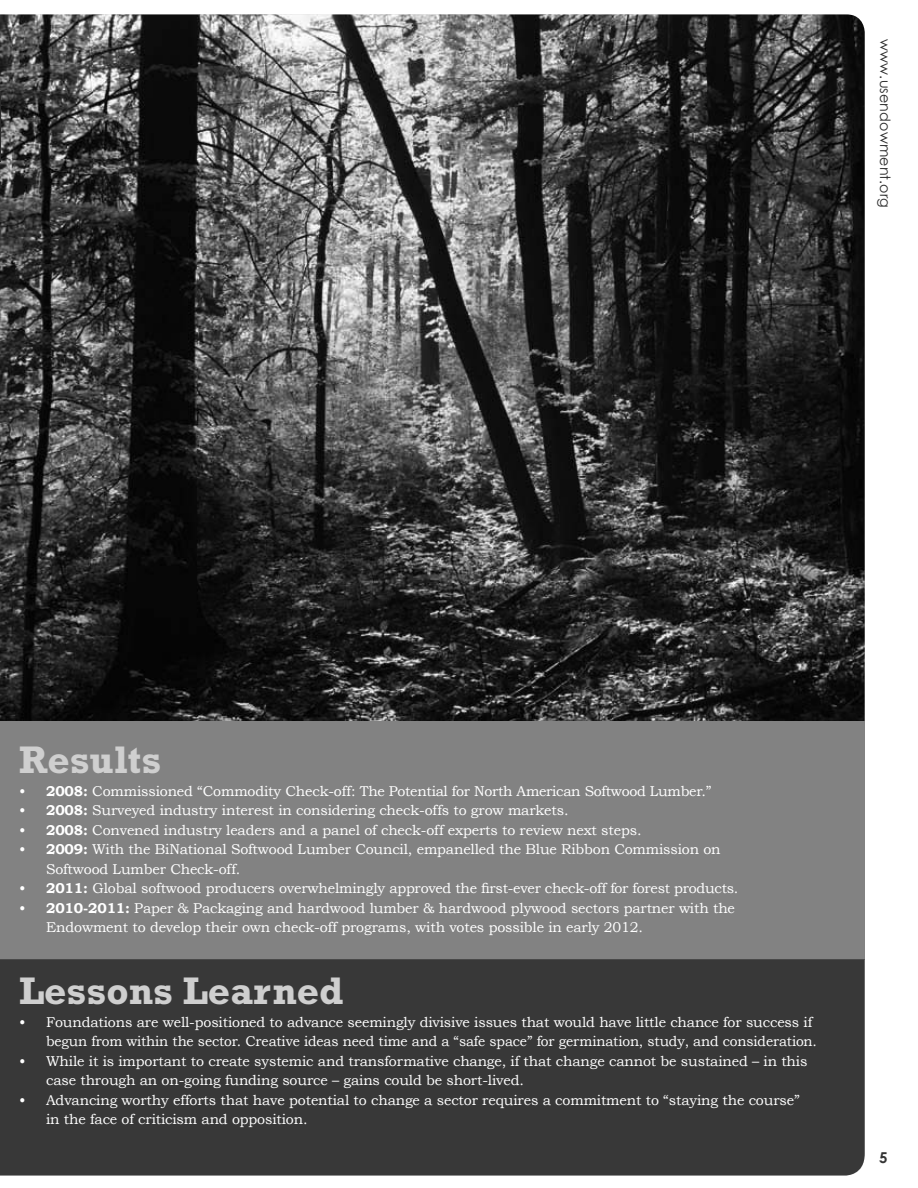
<style>
.page{position:relative;width:918px;height:1188px;background:#fff}
.page>*{position:absolute;margin:0;border:0;box-sizing:border-box;transform-origin:0 0}
.t1{font:700 39px "Rockwell Std";color:#cfcfcf}
.t2{font:700 15px "Century Gothic";color:#343434}
.t3{font:14.25px/19.5px "Bookman Old Style";letter-spacing:-.01em;color:#fff}
.t4{font:14.25px "Century Gothic";letter-spacing:.01em;color:#2b2b2b}
.s1{font-weight:700}
</style>
<div class="page">
<img style="left:0;top:14px;width:865px;height:707px">
<div style="left:0;top:721px;width:865px;height:238px;background:#828282"></div>
<div style="left:0;top:959px;width:865px;height:216px;background:#383838"></div>
<hr style="left:0;top:92px;width:1px;height:70px;background:#2b2b2b">
<p class="t4" style="left:894px;top:39px;width:170px;rotate:90deg">www.usendowment.org</p>
<h1 class="t1" style="left:19px;top:737px;width:144px">Results</h1>
<p class="t3" style="left:19px;top:781px;width:694px">• <span class="s1">2008:</span> Commissioned “Commodity Check-off: The Potential for North American Softwood Lumber.”</p>
<p class="t3" style="left:19px;top:801px;width:551px">• <span class="s1">2008:</span> Surveyed industry interest in considering check-offs to grow markets.</p>
<p class="t3" style="left:19px;top:820px;width:624px">• <span class="s1">2008:</span> Convened industry leaders and a panel of check-off experts to review next steps.</p>
<p class="t3" style="left:46px;top:840px;width:676px;text-indent:-27px">• <span class="s1">2009:</span> With the BiNational Softwood Lumber Council, empanelled the Blue Ribbon Commission on<br>Softwood Lumber Check-off.</p>
<p class="t3" style="left:19px;top:879px;width:721px">• <span class="s1">2011:</span> Global softwood producers overwhelmingly approved the first-ever check-off for forest products.</p>
<p class="t3" style="left:46px;top:898px;width:690px;text-indent:-27px">• <span class="s1">2010-2011:</span> Paper &amp; Packaging and hardwood lumber &amp; hardwood plywood sectors partner with the<br>Endowment to develop their own check-off programs, with votes possible in early 2012.</p>
<h1 class="t1" style="left:19px;top:968px;width:326px">Lessons Learned</h1>
<p class="t3" style="left:46px;top:1012px;width:772px;text-indent:-27px">• Foundations are well-positioned to advance seemingly divisive issues that would have little chance for success if begun from within the sector. Creative ideas need time and a “safe space” for germination, study, and consideration.</p>
<p class="t3" style="left:46px;top:1051px;width:763px;text-indent:-27px">• While it is important to create systemic and transformative change, if that change cannot be sustained – in this case through an on-going funding source – gains could be short-lived.</p>
<p class="t3" style="left:46px;top:1090px;width:755px;text-indent:-27px">• Advancing worthy efforts that have potential to change a sector requires a commitment to “staying the course” in the face of criticism and opposition.</p>
<p class="t2" style="left:879px;top:1148px;width:10px">5</p>
</div>
